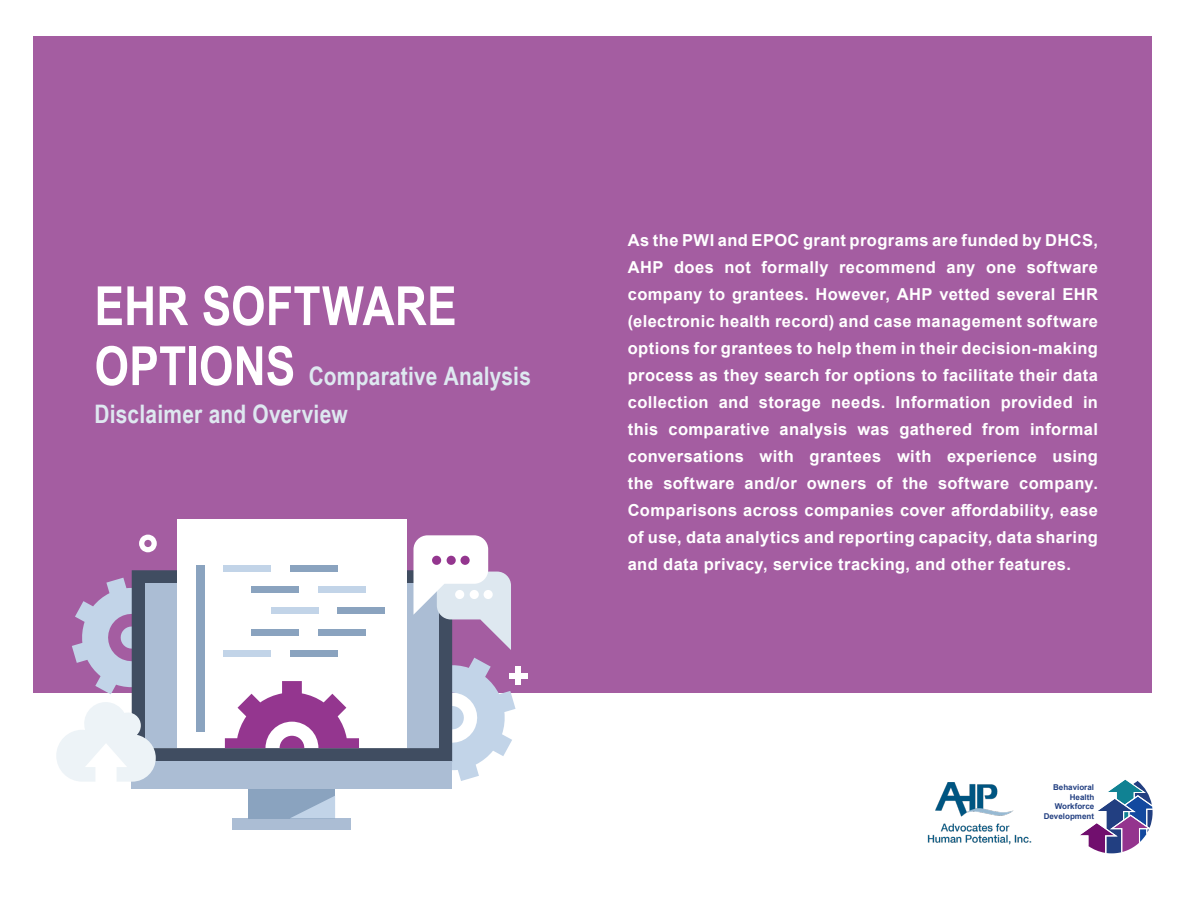
<style>
.page{position:relative;width:1188px;height:918px;background:#fff}
.page>*{position:absolute;margin:0;border:0;box-sizing:border-box;transform-origin:0 0}
.Body_Copy{font:700 54px "Arial Narrow";letter-spacing:.005em;color:#fff}
.Body_Copy-2{font:700 25.5px/37.5px "Arial Narrow";letter-spacing:.01em;color:#dee8f0}
.Body_Copy-3{font:700 16.5px/27px "Arial";letter-spacing:.025em;color:#fff;text-align:justify}
.t1{font:700 7.95px/9.6px "Arial";color:#223f81;text-align:right}
.s1{font-size:54px;color:#fff}
</style>
<div class="page">
<div style="left:34px;top:36px;width:1118px;height:657px;background:#a45da1"></div>
<img style="left:928px;top:782px;width:103px;height:62px">
<svg style="left:1080px;top:779px;width:73px;height:74px"></svg>
<svg style="left:132px;top:570px;width:257px;height:191px;background:#424e62"></svg>
<div style="left:132px;top:761px;width:320px;height:28px;background:#abbdd4"></div>
<div style="left:233px;top:818px;width:118px;height:12px;background:#abbdd4"></div>
<div style="left:249px;top:789px;width:86px;height:29px;background:#8aa3bf"></div>
<svg style="left:291px;top:796px;width:44px;height:22px"></svg>
<div style="left:177px;top:552px;width:230px;height:196px;background:#fff"></div>
<div style="left:224px;top:565px;width:47px;height:7px;background:#c2d4e8"></div>
<div style="left:290px;top:565px;width:47px;height:7px;background:#8aa3bf"></div>
<div style="left:252px;top:586px;width:47px;height:7px;background:#8aa3bf"></div>
<div style="left:318px;top:586px;width:47px;height:7px;background:#c2d4e8"></div>
<div style="left:271px;top:608px;width:47px;height:6px;background:#c2d4e8"></div>
<div style="left:337px;top:608px;width:47px;height:6px;background:#8aa3bf"></div>
<div style="left:252px;top:629px;width:47px;height:6px;background:#8aa3bf"></div>
<div style="left:318px;top:629px;width:47px;height:6px;background:#8aa3bf"></div>
<div style="left:224px;top:650px;width:47px;height:7px;background:#c2d4e8"></div>
<div style="left:290px;top:650px;width:47px;height:7px;background:#8aa3bf"></div>
<div style="left:196px;top:565px;width:9px;height:166px;background:#8aa3bf"></div>
<div style="left:177px;top:519px;width:230px;height:33px;background:#fff"></div>
<svg style="left:225px;top:681px;width:134px;height:67px"></svg>
<svg style="left:56px;top:578px;width:136px;height:204px"></svg>
<svg style="left:389px;top:535px;width:127px;height:246px"></svg>
<div style="left:447px;top:556px;width:9px;height:9px;background:#94368f;border-radius:50%"></div>
<div style="left:432px;top:556px;width:9px;height:9px;background:#94368f;border-radius:50%"></div>
<div style="left:461px;top:556px;width:9px;height:9px;background:#94368f;border-radius:50%"></div>
<div style="left:516px;top:667px;width:5px;height:18px;background:#fff"></div>
<div style="left:509px;top:673px;width:18px;height:5px;background:#fff"></div>
<svg style="left:139px;top:535px;width:18px;height:17px"></svg>
<p class="Body_Copy" style="left:94px;top:265px;width:364px">EHR SOFTWARE</p>
<p class="Body_Copy-2" style="left:94px;top:356px;width:438px"><span class="s1">OPTIONS</span> Comparative Analysis<br>Disclaimer and Overview</p>
<p class="Body_Copy-3" style="left:628px;top:227px;width:472px">As the PWI and EPOC grant programs are funded by DHCS, AHP does not formally recommend any one software company to grantees. However, AHP vetted several EHR (electronic health record) and case management software options for grantees to help them in their decision-making process as they search for options to facilitate their data collection and storage needs. Information provided in this comparative analysis was gathered from informal conversations with grantees with experience using the software and/or owners of the software company.<br>Comparisons across companies cover affordability, ease of use, data analytics and reporting capacity, data sharing and data privacy, service tracking, and other features.</p>
<p class="t1" style="left:1044px;top:783px;width:52px">Behavioral<br>Health<br>Workforce<br>Development</p>
</div>
